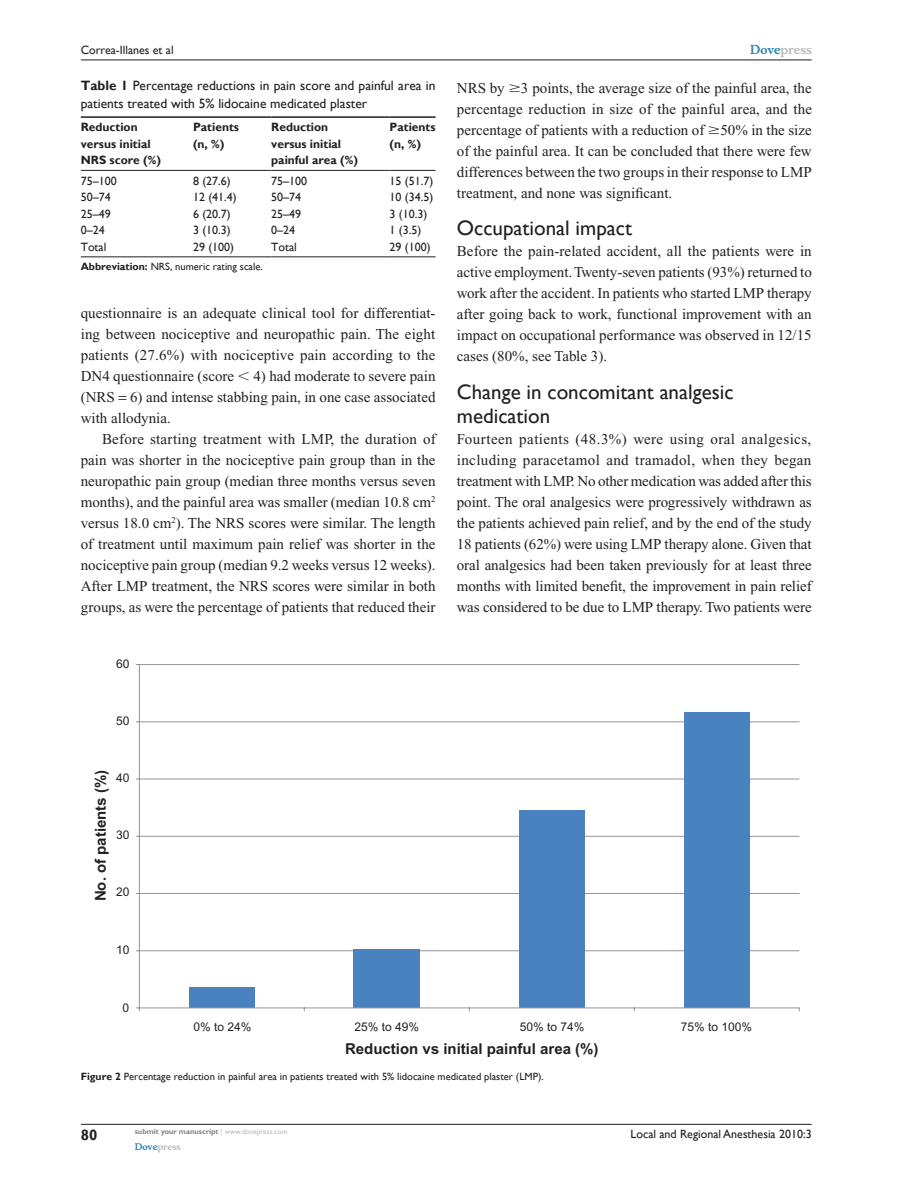
<style>
.page{position:relative;width:918px;height:1188px;background:#fff}
.page>*{position:absolute;margin:0;border:0;box-sizing:border-box;transform-origin:0 0}
.t1{font:21px/24px "Gill Sans";color:#231f20}
.t2{font:15px/21px "Times New Roman";color:#231f20;text-align:justify}
.t3{font:700 15px "Arial";color:#231f20}
.t4{font:700 15px "Gill Sans";color:#231f20}
.t5{font:13.5px/18px "Gill Sans";color:#231f20}
.t6{font:12px "Gill Sans";color:#231f20}
.t7{font:700 12px/16.5px "Gill Sans";color:#231f20}
.t8{font:12px "Arial";color:#231f20}
.t9{font:700 12px "Musee";color:#b8b9bc}
.t10{font:10.5px "Gill Sans";color:#231f20}
.t11{font:700 9px "Musee";color:#b8b9bc}
.t12{font:700 7.5px "Gill Sans";color:#808285}
.s1{font-weight:700}
.s2{font-family:"Mathematical Pi One"}
.s3{color:#3485ae}
.s4{font-weight:400;color:#b8b9bc}
</style>
<div class="page">
<hr style="left:81px;top:1124px;width:731px;height:1px;background:#231f20">
<hr style="left:81px;top:60px;width:731px;height:1px;background:#231f20">
<hr style="left:139px;top:950px;width:660px;height:1px;background:#939598">
<hr style="left:139px;top:893px;width:660px;height:1px;background:#939598">
<hr style="left:139px;top:836px;width:660px;height:1px;background:#939598">
<hr style="left:139px;top:779px;width:660px;height:1px;background:#939598">
<hr style="left:139px;top:721px;width:660px;height:1px;background:#939598">
<hr style="left:139px;top:664px;width:660px;height:1px;background:#939598">
<div style="left:189px;top:988px;width:66px;height:20px;background:#4a81bf"></div>
<div style="left:354px;top:949px;width:66px;height:59px;background:#4a81bf"></div>
<div style="left:519px;top:810px;width:66px;height:198px;background:#4a81bf"></div>
<div style="left:684px;top:712px;width:66px;height:296px;background:#4a81bf"></div>
<hr style="left:139px;top:665px;width:1px;height:343px;background:#939598">
<hr style="left:139px;top:1008px;width:660px;height:1px;background:#939598">
<hr style="left:81px;top:170px;width:112px;height:1px;background:#231f20">
<hr style="left:193px;top:170px;width:78px;height:1px;background:#231f20">
<hr style="left:271px;top:170px;width:119px;height:1px;background:#231f20">
<hr style="left:390px;top:170px;width:46px;height:1px;background:#231f20">
<hr style="left:81px;top:256px;width:112px;height:1px;background:#231f20">
<hr style="left:193px;top:256px;width:78px;height:1px;background:#231f20">
<hr style="left:271px;top:256px;width:119px;height:1px;background:#231f20">
<hr style="left:390px;top:256px;width:46px;height:1px;background:#231f20">
<hr style="left:81px;top:116px;width:112px;height:2px;background:#231f20">
<hr style="left:193px;top:116px;width:78px;height:2px;background:#231f20">
<hr style="left:271px;top:116px;width:119px;height:2px;background:#231f20">
<hr style="left:390px;top:116px;width:46px;height:2px;background:#231f20">
<p class="t6" style="left:81px;top:43px;width:94px">Correa-Illanes et al</p>
<p class="t5" style="left:81px;top:77px;width:356px"><span class="s1">Table 1</span> Percentage reductions in pain score and painful area in patients treated with 5% lidocaine medicated plaster</p>
<p class="t7" style="left:81px;top:119px;width:82px">Reduction versus initial<br>NRS score (%)</p>
<p class="t7" style="left:193px;top:119px;width:47px">Patients (n, %)</p>
<p class="t7" style="left:271px;top:119px;width:88px">Reduction versus initial painful area (%)</p>
<p class="t7" style="left:390px;top:119px;width:47px">Patients (n, %)</p>
<p class="t6" style="left:81px;top:174px;width:37px">75–100</p>
<p class="t6" style="left:193px;top:174px;width:39px">8 (27.6)</p>
<p class="t6" style="left:271px;top:174px;width:37px">75–100</p>
<p class="t6" style="left:390px;top:174px;width:45px">15 (51.7)</p>
<p class="t6" style="left:81px;top:190px;width:31px">50–74</p>
<p class="t6" style="left:193px;top:190px;width:45px">12 (41.4)</p>
<p class="t6" style="left:271px;top:190px;width:31px">50–74</p>
<p class="t6" style="left:390px;top:190px;width:45px">10 (34.5)</p>
<p class="t6" style="left:81px;top:207px;width:31px">25–49</p>
<p class="t6" style="left:193px;top:207px;width:39px">6 (20.7)</p>
<p class="t6" style="left:271px;top:207px;width:31px">25–49</p>
<p class="t6" style="left:390px;top:207px;width:39px">3 (10.3)</p>
<p class="t6" style="left:81px;top:223px;width:25px">0–24</p>
<p class="t6" style="left:193px;top:223px;width:39px">3 (10.3)</p>
<p class="t6" style="left:271px;top:223px;width:25px">0–24</p>
<p class="t6" style="left:390px;top:223px;width:33px">1 (3.5)</p>
<p class="t6" style="left:81px;top:240px;width:27px">Total</p>
<p class="t6" style="left:193px;top:240px;width:43px">29 (100)</p>
<p class="t6" style="left:271px;top:240px;width:27px">Total</p>
<p class="t6" style="left:390px;top:240px;width:43px">29 (100)</p>
<p class="t10" style="left:81px;top:260px;width:183px"><span class="s1">Abbreviation:</span> NRS, numeric rating scale.</p>
<p class="t2" style="left:81px;top:302px;width:356px">questionnaire is an adequate clinical tool for differentiat&shy;ing between nociceptive and neuropathic pain. The eight patients (27.6%) with nociceptive pain according to the DN4 questionnaire (score <span class="s2">,</span> 4) had moderate to severe pain (NRS 6) and intense stabbing pain, in one case associated with allodynia.</p>
<p class="t2" style="left:81px;top:428px;width:357px;text-indent:21px">Before starting treatment with LMP, the duration of pain was shorter in the nociceptive pain group than in the neuropathic pain group (median three months versus seven months), and the painful area was smaller (median 10.8 cm<sup>2 </sup>versus 18.0 cm<sup>2</sup>). The NRS scores were similar. The length of treatment until maximum pain relief was shorter in the nociceptive pain group (median 9.2 weeks versus 12 weeks).<br>After LMP treatment, the NRS scores were similar in both groups, as were the percentage of patients that reduced their</p>
<p class="t8" style="left:116px;top:656px;width:15px">60</p>
<p class="t9" style="left:750px;top:43px;width:63px"><span class="s3">Dove</span>press</p>
<p class="t2" style="left:457px;top:77px;width:357px">NRS by <span class="s2">$</span>3 points, the average size of the painful area, the percentage reduction in size of the painful area, and the percentage of patients with a reduction of <span class="s2">$</span>50% in the size of the painful area. It can be concluded that there were few differences between the two groups in their response to LMP treatment, and none was significant.</p>
<h1 class="t1" style="left:457px;top:216px;width:177px">Occupational impact</h1>
<p class="t2" style="left:457px;top:241px;width:356px">Before the pain-related accident, all the patients were in active employment. Twenty-seven patients (93%) returned to work after the accident. In patients who started LMP therapy after going back to work, functional improvement with an impact on occupational performance was observed in 12/15 cases (80%, see Table 3).</p>
<h1 class="t1" style="left:457px;top:380px;width:278px">Change in concomitant analgesic medication</h1>
<p class="t2" style="left:457px;top:428px;width:356px">Fourteen patients (48.3%) were using oral analgesics, including paracetamol and tramadol, when they began treatment with LMP. No other medication was added after this point. The oral analgesics were progressively withdrawn as the patients achieved pain relief, and by the end of the study 18 patients (62%) were using LMP therapy alone. Given that oral analgesics had been taken previously for at least three months with limited benefit, the improvement in pain relief was considered to be due to LMP therapy. Two patients were</p>
<p class="t8" style="left:116px;top:714px;width:15px">50</p>
<p class="t3" style="left:92px;top:901px;width:133px;rotate:-90deg">No. of patients (%)</p>
<p class="t8" style="left:116px;top:771px;width:15px">40</p>
<p class="t8" style="left:116px;top:828px;width:15px">30</p>
<p class="t8" style="left:116px;top:885px;width:15px">20</p>
<p class="t8" style="left:116px;top:943px;width:15px">10</p>
<p class="t8" style="left:122px;top:1001px;width:8px">0</p>
<p class="t8" style="left:193px;top:1020px;width:60px">0% to 24%</p>
<p class="t8" style="left:354px;top:1020px;width:66px">25% to 49%</p>
<p class="t8" style="left:520px;top:1020px;width:66px">50% to 74%</p>
<p class="t8" style="left:681px;top:1020px;width:73px">75% to 100%</p>
<p class="t3" style="left:345px;top:1040px;width:255px">Reduction vs initial painful area (%)</p>
<p class="t10" style="left:81px;top:1070px;width:464px"><span class="s1">Figure 2</span> Percentage reduction in painful area in patients treated with 5% lidocaine medicated plaster (LMP).</p>
<p class="t4" style="left:81px;top:1126px;width:18px">80</p>
<p class="t12" style="left:135px;top:1127px;width:154px">submit your manuscript <span class="s4">| www.dovepress.com</span></p>
<p class="t11" style="left:135px;top:1141px;width:48px"><span class="s3">Dove</span>press</p>
<p class="t6" style="left:631px;top:1127px;width:183px">Local and Regional Anesthesia 2010:3</p>
</div>
